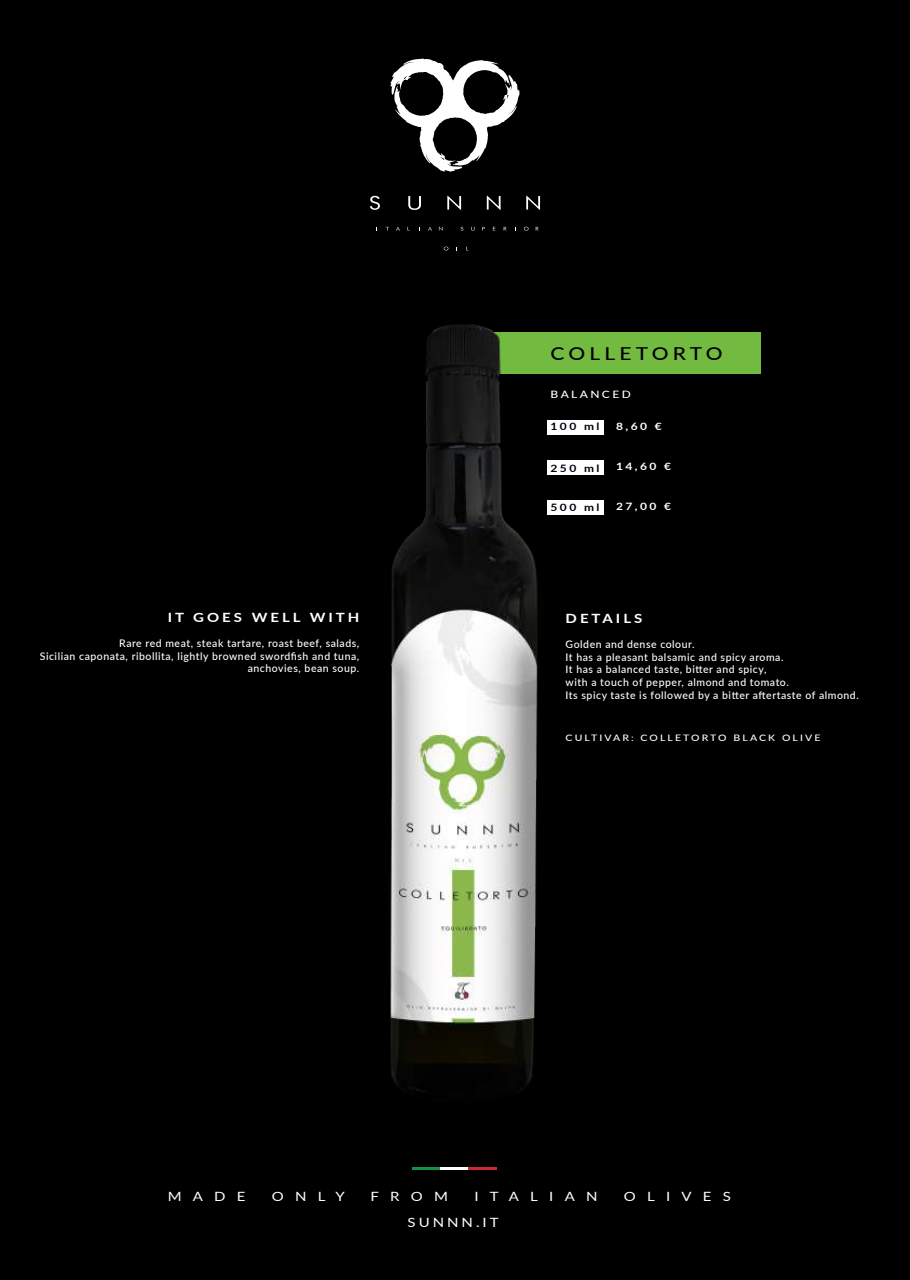
<style>
.page{position:relative;width:910px;height:1280px;background:#000}
.page>*{position:absolute;margin:0;border:0;box-sizing:border-box;transform-origin:0 0}
.t1{font:500 17.85px "Lato";letter-spacing:.2em;color:#000;scale:1.18 1}
.t2{font:12.75px "Lato";letter-spacing:.75em;color:#fff;scale:1.18 1}
.t3{font:700 12.75px "Lato";letter-spacing:.2em;color:#fff;scale:1.18 1}
.t4{font:500 10.5px/12.6px "Lato";letter-spacing:.05em;color:#fff;text-align:right}
.t5{font:700 10.2px "Lato";letter-spacing:.2em;color:#fff;scale:1.18 1}
.t6{font:700 10.2px "Lato";letter-spacing:.2em;color:#00000d;scale:1.18 1}
.t7{font:500 10.2px "Lato";letter-spacing:.2em;color:#fff;scale:1.18 1}
.t8{font:500 8.85px "Lato";letter-spacing:.2em;color:#fff;scale:1.18 1}
</style>
<div class="page">
<hr style="left:412px;top:1168px;width:28px;height:2px;background:#109346">
<hr style="left:440px;top:1168px;width:29px;height:2px;background:#fff">
<hr style="left:469px;top:1168px;width:28px;height:2px;background:#d02637">
<div style="left:484px;top:332px;width:277px;height:41px;background:#72ba40"></div>
<img style="left:390px;top:324px;width:208px;height:768px">
<svg style="left:390px;top:58px;width:129px;height:114px"></svg>
<svg style="left:370px;top:196px;width:10px;height:14px"></svg>
<svg style="left:408px;top:196px;width:13px;height:14px"></svg>
<svg style="left:447px;top:196px;width:14px;height:14px"></svg>
<svg style="left:487px;top:196px;width:14px;height:14px"></svg>
<svg style="left:526px;top:196px;width:14px;height:14px"></svg>
<svg style="left:439px;top:227px;width:4px;height:4px"></svg>
<svg style="left:524px;top:227px;width:4px;height:4px"></svg>
<div style="left:547px;top:420px;width:57px;height:14px;background:#fff"></div>
<div style="left:547px;top:460px;width:57px;height:15px;background:#fff"></div>
<div style="left:547px;top:500px;width:57px;height:14px;background:#fff"></div>
<h1 class="t1" style="left:551px;top:341px;width:147px">COLLETORTO</h1>
<p class="t7" style="left:551px;top:386px;width:69px">BALANCED</p>
<p class="t6" style="left:551px;top:419px;width:43px">100 ml</p>
<p class="t6" style="left:551px;top:460px;width:43px">250 ml</p>
<p class="t6" style="left:551px;top:500px;width:43px">500 ml</p>
<p class="t5" style="left:616px;top:419px;width:40px">8,60 €</p>
<p class="t5" style="left:616px;top:459px;width:48px">14,60 €</p>
<p class="t5" style="left:616px;top:499px;width:48px">27,00 €</p>
<p class="t3" style="left:168px;top:608px;width:164px">IT GOES WELL WITH</p>
<p class="t3" style="left:566px;top:609px;width:67px">DETAILS</p>
<p class="t4" style="left:40px;top:636px;width:321px">Rare red meat, steak tartare, roast beef, salads,<br>Sicilian caponata, ribollita, lightly browned swordfish and tuna, anchovies, bean soup.</p>
<p class="t4" style="left:566px;top:637px;width:295px;text-align:left">Golden and dense colour.<br>It has a pleasant balsamic and spicy aroma.<br>It has a balanced taste, bitter and spicy,<br>with a touch of pepper, almond and tomato.<br>Its spicy taste is followed by a bitter aftertaste of almond.</p>
<p class="t8" style="left:566px;top:732px;width:217px">CULTIVAR: COLLETORTO BLACK OLIVE</p>
<p class="t2" style="left:168px;top:1187px;width:68px">MADE</p>
<p class="t2" style="left:272px;top:1187px;width:63px">ONLY</p>
<p class="t2" style="left:371px;top:1187px;width:67px">FROM</p>
<p class="t2" style="left:474px;top:1187px;width:106px">ITALIAN</p>
<p class="t2" style="left:624px;top:1187px;width:92px">OLIVES</p>
<p class="t2" style="left:408px;top:1213px;width:79px">SUNNN.IT</p>
</div>
